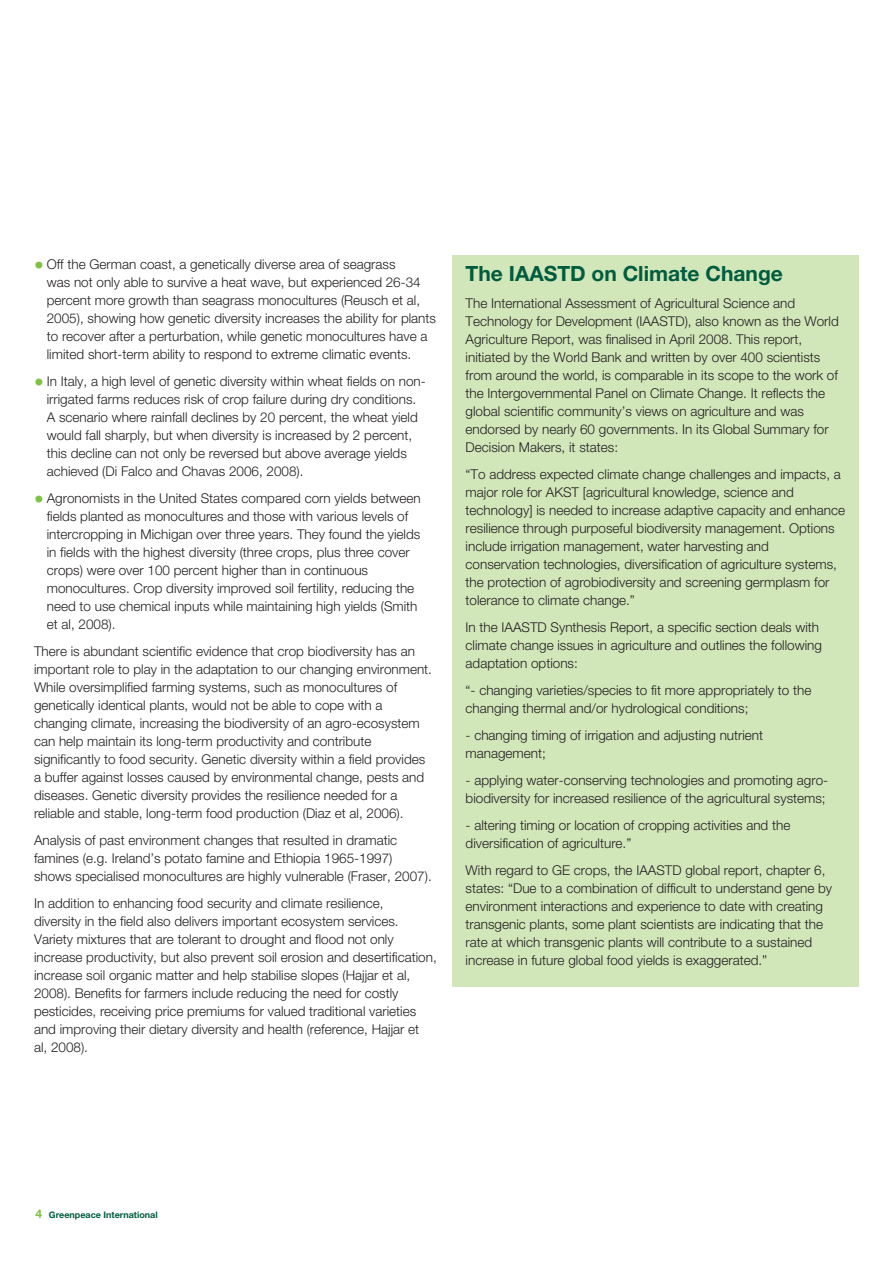
<style>
.page{position:relative;width:893px;height:1263px;background:#fff}
.page>*{position:absolute;margin:0;border:0;box-sizing:border-box;transform-origin:0 0}
.t1{font:700 21px "Helvetica Neue LT Com";color:#005c3e}
.t2{font:300 13.5px/18px "Helvetica Neue LT Com";color:#231f20}
.t3{font:700 9px "Helvetica Neue LT Com";color:#005c3e}
.s1{font-size:19.5px;color:#7fc241}
.s2{font-size:12px;color:#7fc241}
</style>
<div class="page">
<div style="left:453px;top:255px;width:406px;height:732px;background:#d1e6b9"></div>
<p class="t2" style="left:47px;top:255px;width:391px;text-indent:-13px"><span class="s1">•</span> Off the German coast, a genetically diverse area of seagrass<br>was not only able to survive a heat wave, but experienced 26-34 percent more growth than seagrass monocultures (Reusch et al, 2005), showing how genetic diversity increases the ability for plants to recover after a perturbation, while genetic monocultures have a limited short-term ability to respond to extreme climatic events.</p>
<p class="t2" style="left:47px;top:372px;width:380px;text-indent:-13px"><span class="s1">•</span> In Italy, a high level of genetic diversity within wheat fields on non&shy;irrigated farms reduces risk of crop failure during dry conditions.<br>A scenario where rainfall declines by 20 percent, the wheat yield would fall sharply, but when diversity is increased by 2 percent, this decline can not only be reversed but above average yields achieved (Di Falco and Chavas 2006, 2008).</p>
<p class="t2" style="left:47px;top:489px;width:376px;text-indent:-13px"><span class="s1">•</span> Agronomists in the United States compared corn yields between fields planted as monocultures and those with various levels of intercropping in Michigan over three years. They found the yields in fields with the highest diversity (three crops, plus three cover crops) were over 100 percent higher than in continuous monocultures. Crop diversity improved soil fertility, reducing the need to use chemical inputs while maintaining high yields (Smith et al, 2008).</p>
<p class="t2" style="left:34px;top:642px;width:399px">There is abundant scientific evidence that crop biodiversity has an important role to play in the adaptation to our changing environment.<br>While oversimplified farming systems, such as monocultures of genetically identical plants, would not be able to cope with a changing climate, increasing the biodiversity of an agro-ecosystem can help maintain its long-term productivity and contribute significantly to food security. Genetic diversity within a field provides a buffer against losses caused by environmental change, pests and diseases. Genetic diversity provides the resilience needed for a reliable and stable, long-term food production (Diaz et al, 2006).</p>
<p class="t2" style="left:34px;top:831px;width:399px">Analysis of past environment changes that resulted in dramatic famines (e.g. Ireland’s potato famine and Ethiopia 1965-1997) shows specialised monocultures are highly vulnerable (Fraser, 2007).</p>
<p class="t2" style="left:34px;top:894px;width:404px">In addition to enhancing food security and climate resilience,<br>diversity in the field also delivers important ecosystem services.<br>Variety mixtures that are tolerant to drought and flood not only increase productivity, but also prevent soil erosion and desertification, increase soil organic matter and help stabilise slopes (Hajjar et al, 2008). Benefits for farmers include reducing the need for costly pesticides, receiving price premiums for valued traditional varieties and improving their dietary diversity and health (reference, Hajjar et<br>al, 2008).</p>
<h1 class="t1" style="left:466px;top:260px;width:319px">The IAASTD on Climate Change</h1>
<p class="t2" style="left:466px;top:294px;width:375px">The International Assessment of Agricultural Science and Technology for Development (IAASTD), also known as the World Agriculture Report, was finalised in April 2008. This report, initiated by the World Bank and written by over 400 scientists from around the world, is comparable in its scope to the work of the Intergovernmental Panel on Climate Change. It reflects the global scientific community’s views on agriculture and was endorsed by nearly 60 governments. In its Global Summary for Decision Makers, it states:</p>
<p class="t2" style="left:466px;top:464px;width:381px">“To address expected climate change challenges and impacts, a major role for AKST [agricultural knowledge, science and technology] is needed to increase adaptive capacity and enhance resilience through purposeful biodiversity management. Options include irrigation management, water harvesting and conservation technologies, diversification of agriculture systems, the protection of agrobiodiversity and screening germplasm for tolerance to climate change.”</p>
<p class="t2" style="left:466px;top:617px;width:358px">In the IAASTD Synthesis Report, a specific section deals with climate change issues in agriculture and outlines the following adaptation options:</p>
<p class="t2" style="left:466px;top:680px;width:347px">“- changing varieties/species to fit more appropriately to the changing thermal and/or hydrological conditions;</p>
<p class="t2" style="left:466px;top:725px;width:299px">- changing timing of irrigation and adjusting nutrient management;</p>
<p class="t2" style="left:466px;top:770px;width:364px">- applying water-conserving technologies and promoting agro&shy;biodiversity for increased resilience of the agricultural systems;</p>
<p class="t2" style="left:466px;top:815px;width:326px">- altering timing or location of cropping activities and the diversification of agriculture.”</p>
<p class="t2" style="left:466px;top:860px;width:368px">With regard to GE crops, the IAASTD global report, chapter 6, states: “Due to a combination of difficult to understand gene by environment interactions and experience to date with creating transgenic plants, some plant scientists are indicating that the rate at which transgenic plants will contribute to a sustained increase in future global food yields is exaggerated.”</p>
<p class="t3" style="left:36px;top:1209px;width:124px"><span class="s2">4</span> Greenpeace International</p>
</div>
